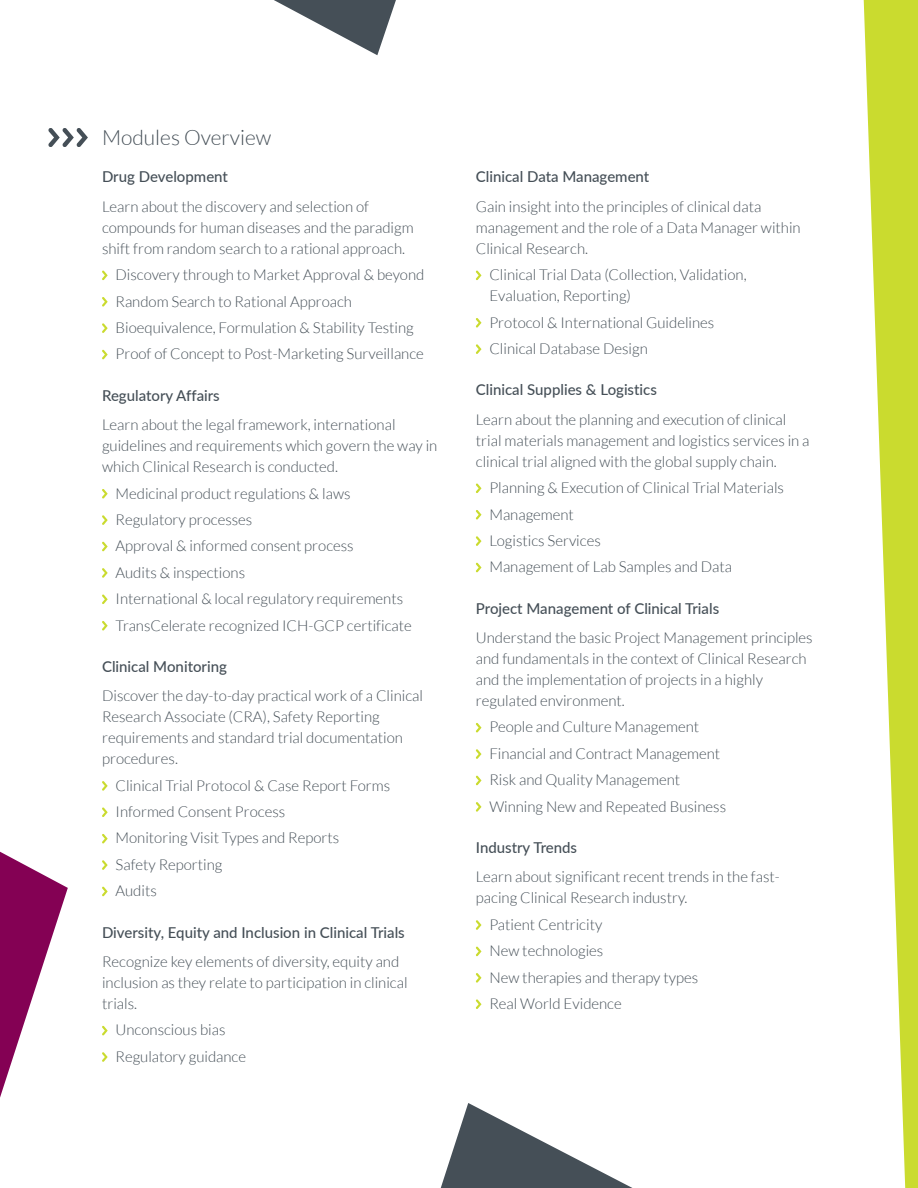
<style>
.page{position:relative;width:918px;height:1188px;background:#fff}
.page>*{position:absolute;margin:0;border:0;box-sizing:border-box;transform-origin:0 0}
.Heading_1{font:300 21px "Lato";color:#454f57}
.Heading_1-2{font:300 15px/21px "Lato";color:#454f57}
.Heading_1-3{font:500 15px "Lato";color:#454f57}
</style>
<div class="page">
<svg style="left:0;top:851px;width:68px;height:247px"></svg>
<svg style="left:274px;top:0;width:122px;height:55px"></svg>
<svg style="left:440px;top:1103px;width:193px;height:85px"></svg>
<svg style="left:864px;top:0;width:54px;height:1188px;fill:#cadb2f"></svg>
<svg style="left:48px;top:128px;width:40px;height:19px"></svg>
<svg style="left:102px;top:270px;width:6px;height:10px"></svg>
<svg style="left:102px;top:297px;width:6px;height:10px"></svg>
<svg style="left:102px;top:323px;width:6px;height:10px"></svg>
<svg style="left:102px;top:350px;width:6px;height:9px"></svg>
<svg style="left:102px;top:489px;width:6px;height:10px"></svg>
<svg style="left:102px;top:515px;width:6px;height:10px"></svg>
<svg style="left:102px;top:542px;width:6px;height:9px"></svg>
<svg style="left:102px;top:568px;width:6px;height:10px"></svg>
<svg style="left:102px;top:594px;width:6px;height:10px"></svg>
<svg style="left:102px;top:621px;width:6px;height:10px"></svg>
<svg style="left:102px;top:781px;width:6px;height:10px"></svg>
<svg style="left:102px;top:807px;width:6px;height:10px"></svg>
<svg style="left:102px;top:834px;width:6px;height:10px"></svg>
<svg style="left:102px;top:860px;width:6px;height:10px"></svg>
<svg style="left:102px;top:887px;width:6px;height:9px"></svg>
<svg style="left:102px;top:1026px;width:6px;height:10px"></svg>
<svg style="left:102px;top:1052px;width:6px;height:10px"></svg>
<svg style="left:476px;top:270px;width:6px;height:10px"></svg>
<svg style="left:476px;top:318px;width:6px;height:10px"></svg>
<svg style="left:476px;top:344px;width:6px;height:10px"></svg>
<svg style="left:476px;top:483px;width:6px;height:10px"></svg>
<svg style="left:476px;top:510px;width:6px;height:10px"></svg>
<svg style="left:476px;top:536px;width:6px;height:10px"></svg>
<svg style="left:476px;top:563px;width:6px;height:9px"></svg>
<svg style="left:476px;top:723px;width:6px;height:10px"></svg>
<svg style="left:476px;top:749px;width:6px;height:10px"></svg>
<svg style="left:476px;top:776px;width:6px;height:9px"></svg>
<svg style="left:476px;top:802px;width:6px;height:10px"></svg>
<svg style="left:476px;top:920px;width:6px;height:10px"></svg>
<svg style="left:476px;top:947px;width:6px;height:9px"></svg>
<svg style="left:476px;top:973px;width:6px;height:10px"></svg>
<svg style="left:476px;top:999px;width:6px;height:10px"></svg>
<p class="Heading_1" style="left:102px;top:126px;width:171px">Modules Overview</p>
<p class="Heading_1-3" style="left:102px;top:166px;width:127px">Drug Development</p>
<p class="Heading_1-2" style="left:102px;top:196px;width:313px">Learn about the discovery and selection of compounds for human diseases and the paradigm shift from random search to a rational approach.</p>
<p class="Heading_1-2" style="left:116px;top:264px;width:310px">Discovery through to Market Approval &amp; beyond</p>
<p class="Heading_1-2" style="left:116px;top:291px;width:238px">Random Search to Rational Approach</p>
<p class="Heading_1-2" style="left:116px;top:317px;width:300px">Bioequivalence, Formulation &amp; Stability Testing</p>
<p class="Heading_1-2" style="left:116px;top:344px;width:310px">Proof of Concept to Post-Marketing Surveillance</p>
<p class="Heading_1-3" style="left:102px;top:384px;width:119px">Regulatory Affairs</p>
<p class="Heading_1-2" style="left:102px;top:414px;width:337px">Learn about the legal framework, international guidelines and requirements which govern the way in which Clinical Research is conducted.</p>
<p class="Heading_1-2" style="left:116px;top:483px;width:236px">Medicinal product regulations &amp; laws</p>
<p class="Heading_1-2" style="left:116px;top:509px;width:138px">Regulatory processes</p>
<p class="Heading_1-2" style="left:116px;top:535px;width:240px">Approval &amp; informed consent process</p>
<p class="Heading_1-2" style="left:116px;top:562px;width:131px">Audits &amp; inspections</p>
<p class="Heading_1-2" style="left:116px;top:588px;width:289px">International &amp; local regulatory requirements</p>
<p class="Heading_1-2" style="left:116px;top:615px;width:298px">TransCelerate recognized ICH-GCP certificate</p>
<p class="Heading_1-3" style="left:102px;top:655px;width:126px">Clinical Monitoring</p>
<p class="Heading_1-2" style="left:102px;top:685px;width:323px">Discover the day-to-day practical work of a Clinical Research Associate (CRA), Safety Reporting requirements and standard trial documentation procedures.</p>
<p class="Heading_1-2" style="left:116px;top:775px;width:276px">Clinical Trial Protocol &amp; Case Report Forms</p>
<p class="Heading_1-2" style="left:116px;top:801px;width:171px">Informed Consent Process</p>
<p class="Heading_1-2" style="left:116px;top:828px;width:225px">Monitoring Visit Types and Reports</p>
<p class="Heading_1-2" style="left:116px;top:854px;width:108px">Safety Reporting</p>
<p class="Heading_1-2" style="left:116px;top:880px;width:43px">Audits</p>
<p class="Heading_1-3" style="left:102px;top:921px;width:304px">Diversity, Equity and Inclusion in Clinical Trials</p>
<p class="Heading_1-2" style="left:102px;top:951px;width:307px">Recognize key elements of diversity, equity and inclusion as they relate to participation in clinical trials.</p>
<p class="Heading_1-2" style="left:116px;top:1020px;width:112px">Unconscious bias</p>
<p class="Heading_1-2" style="left:116px;top:1046px;width:132px">Regulatory guidance</p>
<p class="Heading_1-3" style="left:476px;top:166px;width:175px">Clinical Data Management</p>
<p class="Heading_1-2" style="left:476px;top:196px;width:326px">Gain insight into the principles of clinical data management and the role of a Data Manager within<br>Clinical Research.</p>
<p class="Heading_1-2" style="left:489px;top:264px;width:259px">Clinical Trial Data (Collection, Validation,<br>Evaluation, Reporting)</p>
<p class="Heading_1-2" style="left:489px;top:312px;width:226px">Protocol &amp; International Guidelines</p>
<p class="Heading_1-2" style="left:489px;top:338px;width:160px">Clinical Database Design</p>
<p class="Heading_1-3" style="left:476px;top:379px;width:183px">Clinical Supplies &amp; Logistics</p>
<p class="Heading_1-2" style="left:476px;top:409px;width:335px">Learn about the planning and execution of clinical trial materials management and logistics services in a clinical trial aligned with the global supply chain.</p>
<p class="Heading_1-2" style="left:489px;top:477px;width:296px">Planning &amp; Execution of Clinical Trial Materials</p>
<p class="Heading_1-2" style="left:489px;top:504px;width:86px">Management</p>
<p class="Heading_1-2" style="left:489px;top:530px;width:113px">Logistics Services</p>
<p class="Heading_1-2" style="left:489px;top:556px;width:244px">Management of Lab Samples and Data</p>
<p class="Heading_1-3" style="left:476px;top:597px;width:245px">Project Management of Clinical Trials</p>
<p class="Heading_1-2" style="left:476px;top:627px;width:338px">Understand the basic Project Management principles and fundamentals in the context of Clinical Research and the implementation of projects in a highly regulated environment.</p>
<p class="Heading_1-2" style="left:489px;top:717px;width:211px">People and Culture Management</p>
<p class="Heading_1-2" style="left:489px;top:743px;width:232px">Financial and Contract Management</p>
<p class="Heading_1-2" style="left:489px;top:769px;width:192px">Risk and Quality Management</p>
<p class="Heading_1-2" style="left:489px;top:796px;width:238px">Winning New and Repeated Business</p>
<p class="Heading_1-3" style="left:476px;top:837px;width:103px">Industry Trends</p>
<p class="Heading_1-2" style="left:476px;top:867px;width:305px">Learn about significant recent trends in the fast&shy;pacing Clinical Research industry.</p>
<p class="Heading_1-2" style="left:489px;top:914px;width:114px">Patient Centricity</p>
<p class="Heading_1-2" style="left:489px;top:940px;width:116px">New technologies</p>
<p class="Heading_1-2" style="left:489px;top:967px;width:210px">New therapies and therapy types</p>
<p class="Heading_1-2" style="left:489px;top:993px;width:134px">Real World Evidence</p>
</div>
